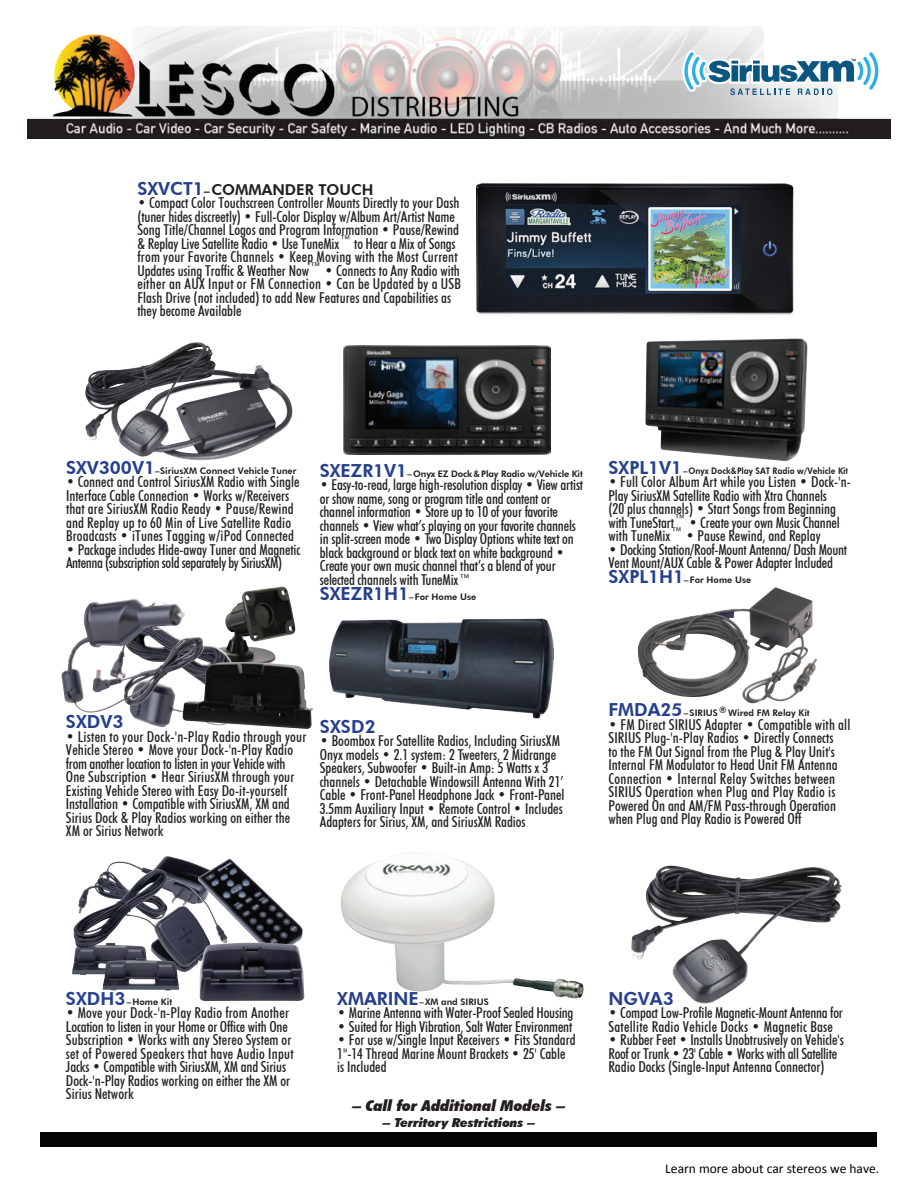
<style>
.page{position:relative;width:918px;height:1188px;background:#fff}
.page>*{position:absolute;margin:0;border:0;box-sizing:border-box;transform-origin:0 0}
.t1{font:800 18px "Futura BT";color:#253f8e}
.t2{font:500 condensed 15px/13.5px "Futura BT";color:#231f20}
.t3{font:500 condensed 15px/13.5px "Futura BT";letter-spacing:-.025em;color:#231f20}
.t4{font:italic 900 condensed 15px "Futura BT";color:#231f20;scale:1.2 1}
.t5{font:800 15px "Futura BT";color:#231f20}
.t6{font:13.5px "Calibri";color:#000}
.t7{font:italic 900 condensed 12.45px "Futura BT";color:#231f20;scale:1.25 1}
.t8{font:800 9px "Futura BT";color:#231f20}
.s1{font-size:18px;color:#253f8e}
.s2{font-size:12px}
</style>
<div class="page">
<img style="left:27px;top:26px;width:864px;height:112px">
<svg style="left:682px;top:50px;width:199px;height:45px"></svg>
<img style="left:637px;top:587px;width:180px;height:117px">
<img style="left:341px;top:852px;width:243px;height:147px">
<img style="left:645px;top:338px;width:163px;height:124px">
<img style="left:176px;top:365px;width:117px;height:96px">
<img style="left:85px;top:342px;width:131px;height:115px">
<img style="left:225px;top:586px;width:71px;height:76px">
<img style="left:131px;top:620px;width:109px;height:108px">
<img style="left:61px;top:599px;width:145px;height:114px">
<img style="left:182px;top:662px;width:131px;height:67px">
<img style="left:72px;top:967px;width:31px;height:8px">
<img style="left:107px;top:856px;width:91px;height:13px">
<img style="left:198px;top:859px;width:105px;height:84px">
<img style="left:73px;top:869px;width:155px;height:103px">
<img style="left:103px;top:958px;width:76px;height:33px">
<img style="left:199px;top:943px;width:106px;height:58px">
<img style="left:631px;top:866px;width:211px;height:138px">
<div style="left:40px;top:1132px;width:837px;height:15px;background:#040503"></div>
<img style="left:343px;top:345px;width:207px;height:110px">
<img style="left:329px;top:619px;width:225px;height:100px">
<img style="left:477px;top:183px;width:316px;height:132px">
<p class="t5" style="left:137px;top:180px;width:238px"><span class="s1">SXVCT1</span><span class="s2">–</span>COMMANDER TOUCH</p>
<p class="t2" style="left:137px;top:196px;width:325px">• Compact Color Touchscreen Controller Mounts Directly to your Dash (tuner hides discreetly) • Full-Color Display w/Album Art/Artist Name Song Title/Channel Logos and Program Information • Pause/Rewind &amp; Replay Live Satellite Radio • Use TuneMix™ to Hear a Mix of Songs from your Favorite Channels • Keep Moving with the Most Current Updates using Traffic &amp; Weather Now™ • Connects to Any Radio with either an AUX Input or FM Connection • Can be Updated by a USB Flash Drive (not included) to add New Features and Capabilities as they become Available</p>
<p class="t8" style="left:66px;top:465px;width:232px"><span class="s1">SXV300V1</span>–SiriusXM Connect Vehicle Tuner</p>
<p class="t2" style="left:66px;top:475px;width:235px">• Connect and Control SiriusXM Radio with Single Interface Cable Connection • Works w/Receivers that are SiriusXM Radio Ready • Pause/Rewind and Replay up to 60 Min of Live Satellite Radio Broadcasts • iTunes Tagging w/iPod Connected</p>
<p class="t3" style="left:66px;top:543px;width:236px">• Package includes Hide-away Tuner and Magnetic<br>Antenna (subscription sold separately by SiriusXM)</p>
<p class="t8" style="left:320px;top:468px;width:265px"><span class="s1">SXEZR1V1</span>– Onyx EZ Dock &amp; Play Radio w/Vehicle Kit</p>
<p class="t2" style="left:320px;top:478px;width:265px">• Easy-to-read, large high-resolution display • View artist or show name, song or program title and content or channel information • Store up to 10 of your favorite channels • View what’s playing on your favorite channels in split-screen mode • Two Display Options white text on black background or black text on white background • Create your own music channel that’s a blend of your selected channels with TuneMix™</p>
<p class="t8" style="left:320px;top:591px;width:158px"><span class="s1">SXEZR1H1</span>–For Home Use</p>
<p class="t8" style="left:608px;top:465px;width:241px"><span class="s1">SXPL1V1</span>–Onyx Dock&amp;Play SAT Radio w/Vehicle Kit</p>
<p class="t2" style="left:608px;top:475px;width:244px">• Full Color Album Art while you Listen • Dock-'n-Play SiriusXM Satellite Radio with Xtra Channels<br>(20 plus channels) • Start Songs from Beginning with TuneStart™ • Create your own Music Channel with TuneMix™ • Pause Rewind, and Replay</p>
<p class="t2" style="left:608px;top:543px;width:240px">• Docking Station/Roof-Mount Antenna/ Dash Mount<br>Vent Mount/AUX Cable &amp; Power Adapter Included</p>
<p class="t8" style="left:608px;top:575px;width:144px"><span class="s1">SXPL1H1</span>–For Home Use</p>
<p class="t1" style="left:66px;top:711px;width:59px">SXDV3</p>
<p class="t2" style="left:66px;top:729px;width:242px">• Listen to your Dock-'n-Play Radio through your Vehicle Stereo • Move your Dock-'n-Play Radio from another location to listen in your Vehicle with One Subscription • Hear SiriusXM through your Existing Vehicle Stereo with Easy Do-it-yourself Installation • Compatible with SiriusXM, XM and Sirius Dock &amp; Play Radios working on either the XM or Sirius Network</p>
<p class="t1" style="left:320px;top:716px;width:58px">SXSD2</p>
<p class="t2" style="left:320px;top:734px;width:246px">• Boombox For Satellite Radios, Including SiriusXM Onyx models • 2.1 system: 2 Tweeters, 2 Midrange Speakers, Subwoofer • Built-in Amp: 5 Watts x 3 channels • Detachable Windowsill Antenna With 21’ Cable • Front-Panel Headphone Jack • Front-Panel 3.5mm Auxiliary Input • Remote Control • Includes Adapters for Sirius, XM, and SiriusXM Radios</p>
<p class="t8" style="left:608px;top:707px;width:203px"><span class="s1">FMDA25</span>– SIRIUS ® Wired FM Relay Kit</p>
<p class="t2" style="left:608px;top:717px;width:243px">• FM Direct SIRIUS Adapter • Compatible with all SIRIUS Plug-'n-Play Radios • Directly Connects<br>to the FM Out Signal from the Plug &amp; Play Unit's Internal FM Modulator to Head Unit FM Antenna Connection • Internal Relay Switches between SIRIUS Operation when Plug and Play Radio is Powered On and AM/FM Pass-through Operation when Plug and Play Radio is Powered Off</p>
<p class="t8" style="left:66px;top:996px;width:108px"><span class="s1">SXDH3</span> –Home Kit</p>
<p class="t2" style="left:66px;top:1006px;width:229px">• Move your Dock-'n-Play Radio from Another Location to listen in your Home or Office with One Subscription • Works with any Stereo System or set of Powered Speakers that have Audio Input Jacks • Compatible with SiriusXM, XM and Sirius Dock-'n-Play Radios working on either the XM or Sirius Network</p>
<p class="t8" style="left:337px;top:996px;width:153px"><span class="s1">XMARINE</span>–XM and SIRIUS</p>
<p class="t2" style="left:337px;top:1006px;width:238px">• Marine Antenna with Water-Proof Sealed Housing</p>
<p class="t2" style="left:337px;top:1019px;width:237px">• Suited for High Vibration, Salt Water Environment</p>
<p class="t2" style="left:337px;top:1033px;width:240px">• For use w/Single Input Receivers • Fits Standard<br>1"-14 Thread Marine Mount Brackets • 25' Cable is Included</p>
<p class="t4" style="left:352px;top:1097px;width:179px">– Call for Additional Models –</p>
<p class="t7" style="left:383px;top:1115px;width:123px">– Territory Restrictions –</p>
<p class="t1" style="left:608px;top:987px;width:67px">NGVA3</p>
<p class="t2" style="left:608px;top:1006px;width:236px">• Compact Low-Profile Magnetic-Mount Antenna for<br>Satellite Radio Vehicle Docks • Magnetic Base</p>
<p class="t2" style="left:608px;top:1033px;width:237px">• Rubber Feet • Installs Unobtrusively on Vehicle's<br>Roof or Trunk • 23' Cable • Works with all Satellite<br>Radio Docks (Single-Input Antenna Connector)</p>
<p class="t6" style="left:665px;top:1159px;width:215px">Learn more about car stereos we have.</p>
</div>
